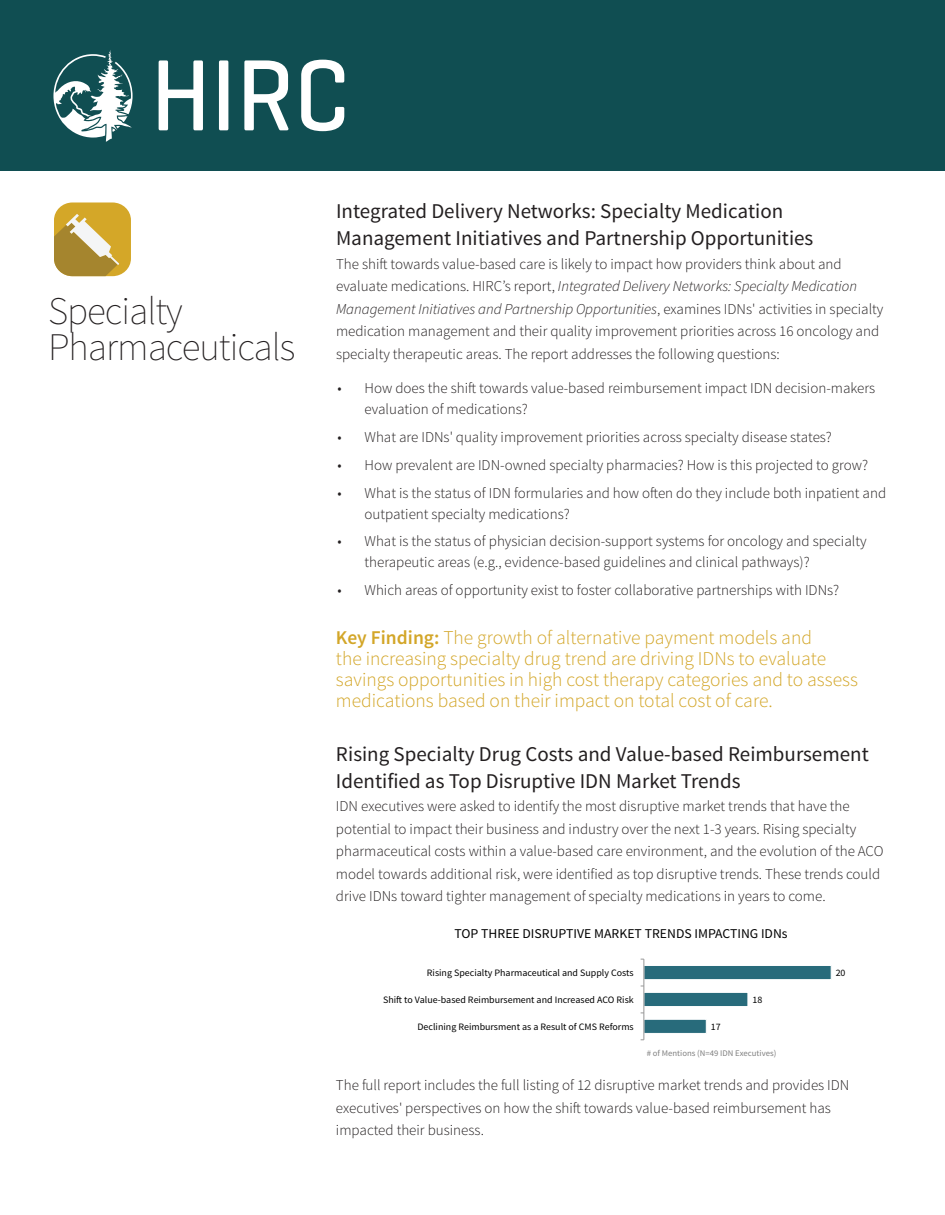
<style>
.page{position:relative;width:945px;height:1215px;background:#fff}
.page>*{position:absolute;margin:0;border:0;box-sizing:border-box;transform-origin:0 0}
.RU_Title{font:200 39px/36px "Source Sans Pro";letter-spacing:-.025em;color:#231f20}
.Subhead{font:21px/27px "Source Sans Pro";color:#231f20}
.Key_Finding_Text_-_N{font:300 19.5px/21px "Source Sans Pro";color:#d3a628}
.Body_Text_-_New{font:300 15px/22.5px "Source Sans Pro";color:#231f20}
.t1{font:13.5px "Source Sans Pro";color:#000}
.t2{font:9.75px "Source Sans Pro";color:#000}
.t3{font:8.55px "Source Sans Pro";color:#7f7f7f}
.s1{font-style:italic}
.s2{font-weight:600}
</style>
<div class="page">
<div style="left:0;top:0;width:945px;height:171px;background:#104e52"></div>
<svg style="left:158px;top:60px;width:45px;height:70px"></svg>
<div style="left:219px;top:60px;width:9px;height:70px;background:#fff;border-radius:2px"></div>
<svg style="left:220px;top:59px;width:124px;height:72px"></svg>
<svg style="left:53px;top:50px;width:80px;height:92px"></svg>
<div style="left:54px;top:202px;width:77px;height:74px;background:#d4a728;border-radius:18px"></div>
<svg style="left:54px;top:214px;width:65px;height:62px"></svg>
<hr style="left:644px;top:959px;width:1px;height:81px;background:#979797">
<svg style="left:641px;top:959px;width:191px;height:75px"></svg>
<p class="RU_Title" style="left:48px;top:293px;width:249px">Specialty<br>Pharmaceuticals</p>
<p class="Subhead" style="left:336px;top:198px;width:479px">Integrated Delivery Networks: Specialty Medication<br>Management Initiatives and Partnership Opportunities</p>
<p class="Body_Text_-_New" style="left:336px;top:253px;width:549px">The shift towards value-based care is likely to impact how providers think about and evaluate medications. HIRC’s report, <span class="s1">Integrated Delivery Networks: Specialty Medication Management Initiatives and Partnership Opportunities</span>, examines IDNs' activities in specialty medication management and their quality improvement priorities across 16 oncology and specialty therapeutic areas. The report addresses the following questions:</p>
<p class="Body_Text_-_New" style="left:364px;top:378px;width:512px;line-height:21px;text-indent:-27px">• How does the shift towards value-based reimbursement impact IDN decision-makers evaluation of medications?</p>
<p class="Body_Text_-_New" style="left:338px;top:426px;width:496px">• What are IDNs' quality improvement priorities across specialty disease states?</p>
<p class="Body_Text_-_New" style="left:338px;top:454px;width:532px">• How prevalent are IDN-owned specialty pharmacies? How is this projected to grow?</p>
<p class="Body_Text_-_New" style="left:364px;top:482px;width:523px;line-height:21px;text-indent:-27px">• What is the status of IDN formularies and how often do they include both inpatient and outpatient specialty medications?</p>
<p class="Body_Text_-_New" style="left:364px;top:531px;width:504px;line-height:21px;text-indent:-27px">• What is the status of physician decision-support systems for oncology and specialty therapeutic areas (e.g., evidence-based guidelines and clinical pathways)?</p>
<p class="Body_Text_-_New" style="left:338px;top:579px;width:503px">• Which areas of opportunity exist to foster collaborative partnerships with IDNs?</p>
<p class="Key_Finding_Text_-_N" style="left:336px;top:627px;width:523px"><span class="s2">Key Finding:</span> The growth of alternative payment models and<br>the increasing specialty drug trend are driving IDNs to evaluate savings opportunities in high cost therapy categories and to assess medications based on their impact on total cost of care.</p>
<p class="Subhead" style="left:336px;top:741px;width:534px">Rising Specialty Drug Costs and Value-based Reimbursement<br>Identified as Top Disruptive IDN Market Trends</p>
<p class="Body_Text_-_New" style="left:336px;top:795px;width:549px">IDN executives were asked to identify the most disruptive market trends that have the potential to impact their business and industry over the next 1-3 years. Rising specialty pharmaceutical costs within a value-based care environment, and the evolution of the ACO model towards additional risk, were identified as top disruptive trends. These trends could drive IDNs toward tighter management of specialty medications in years to come.</p>
<p class="t1" style="left:454px;top:925px;width:335px">TOP THREE DISRUPTIVE MARKET TRENDS IMPACTING IDNs</p>
<p class="t2" style="left:427px;top:967px;width:209px">Rising Specialty Pharmaceutical and Supply Costs</p>
<p class="t2" style="left:383px;top:994px;width:252px">Shift to Value-based Reimbursement and Increased ACO Risk</p>
<p class="t2" style="left:417px;top:1021px;width:218px">Declining Reimbursment as a Result of CMS Reforms</p>
<p class="t2" style="left:711px;top:1021px;width:11px">17</p>
<p class="t2" style="left:752px;top:994px;width:11px">18</p>
<p class="t3" style="left:647px;top:1048px;width:131px"># of Mentions (N=49 IDN Executives)</p>
<p class="t2" style="left:836px;top:967px;width:11px">20</p>
<p class="Body_Text_-_New" style="left:336px;top:1074px;width:515px">The full report includes the full listing of 12 disruptive market trends and provides IDN executives' perspectives on how the shift towards value-based reimbursement has impacted their business.</p>
</div>
